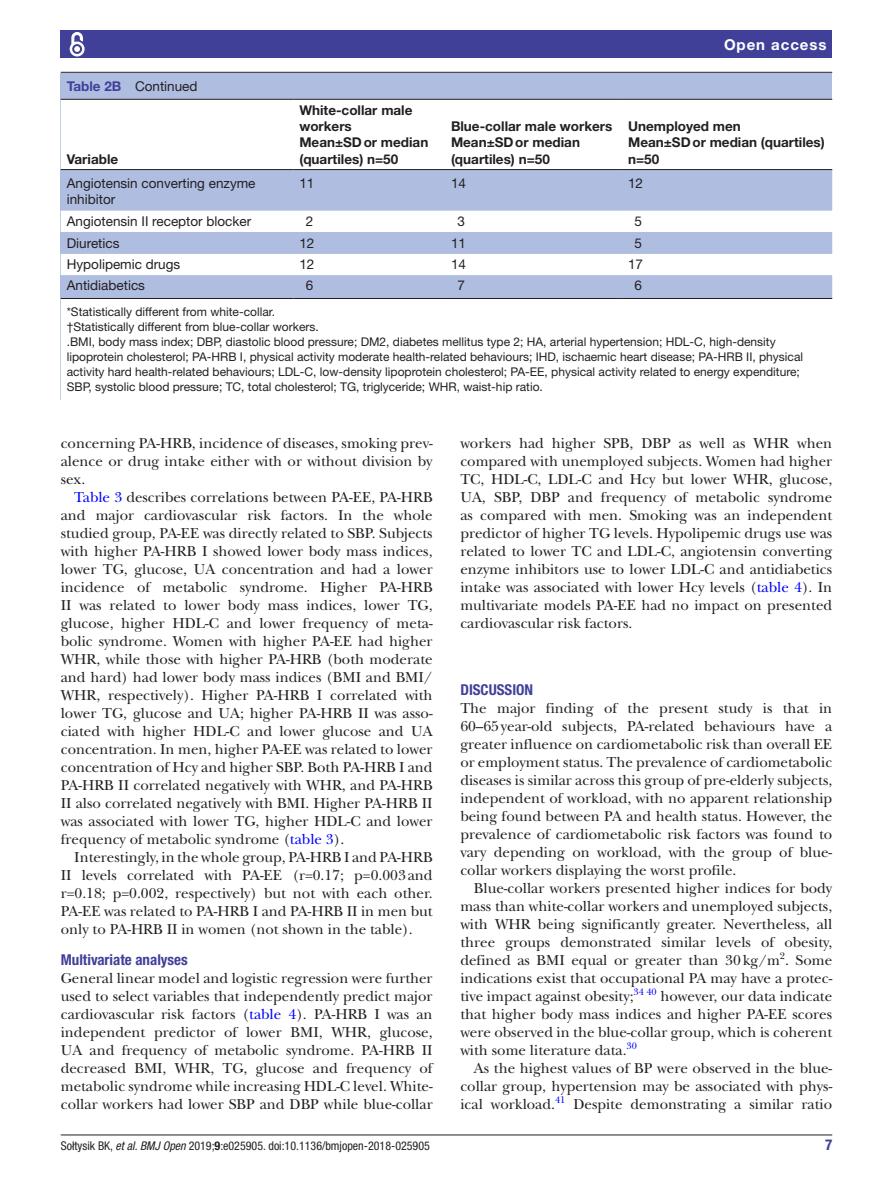
<style>
.page{position:relative;width:893px;height:1191px;background:#fff}
.page>*{position:absolute;margin:0;border:0;box-sizing:border-box;transform-origin:0 0}
.t1{font:15px/18px "New Baskerville";color:#231f20;text-align:justify}
.t2{font:700 condensed 15px "Helvetica Neue LT Std";color:#414099}
.t3{font:700 15px "Helvetica Neue LT Std";letter-spacing:.065em;color:#fff}
.t4{font:700 13.5px/16.2px "Helvetica Neue LT Std";color:#231f20}
.t5{font:13.5px/16.2px "Helvetica Neue LT Std";color:#231f20}
.t6{font:12px/15px "Helvetica Neue LT Std";color:#231f20}
.t7{font:condensed 12px "Helvetica Neue LT Std";color:#231f20}
.t8{font:9.9px "New Baskerville";color:#00f}
.t9{font:9.9px "New Baskerville";color:#231f20}
.s1{font-weight:700;color:#414099}
.s2{color:#00f}
.s3{font-style:italic}
.s4{font-weight:700}
</style>
<div class="page">
<hr style="left:61px;top:1134px;width:771px;height:1px;background:#231f20">
<div style="left:61px;top:31px;width:771px;height:27px;background:#414099"></div>
<svg style="left:69px;top:32px;width:16px;height:25px"></svg>
<div style="left:61px;top:91px;width:771px;height:309px;background:#afbde1"></div>
<div style="left:61px;top:100px;width:771px;height:300px;background:#fff"></div>
<svg style="left:61px;top:170px;width:771px;height:128px"></svg>
<hr style="left:61px;top:99px;width:232px;height:1px;background:#231f20">
<hr style="left:61px;top:169px;width:232px;height:1px;background:#231f20">
<hr style="left:293px;top:99px;width:152px;height:1px;background:#231f20">
<hr style="left:293px;top:169px;width:152px;height:1px;background:#231f20">
<hr style="left:445px;top:99px;width:177px;height:1px;background:#231f20">
<hr style="left:445px;top:169px;width:177px;height:1px;background:#231f20">
<hr style="left:622px;top:99px;width:210px;height:1px;background:#231f20">
<hr style="left:622px;top:169px;width:210px;height:1px;background:#231f20">
<hr style="left:293px;top:298px;width:152px;height:1px;background:#231f20">
<hr style="left:445px;top:298px;width:177px;height:1px;background:#231f20">
<hr style="left:622px;top:298px;width:210px;height:1px;background:#231f20">
<hr style="left:61px;top:298px;width:232px;height:1px;background:#231f20">
<hr style="left:67px;top:315px;width:765px;height:2px;background:#fff">
<hr style="left:67px;top:330px;width:765px;height:2px;background:#fff">
<hr style="left:67px;top:390px;width:765px;height:2px;background:#fff">
<div style="left:61px;top:73px;width:771px;height:18px;background:#afbde1"></div>
<hr style="left:61px;top:72px;width:771px;height:1px;background:#231f20">
<p class="t5" style="left:67px;top:78px;width:132px"><span class="s1">Table 2B</span> Continued</p>
<p class="t4" style="left:67px;top:150px;width:53px">Variable</p>
<p class="t4" style="left:299px;top:102px;width:131px">White-collar male workers<br>Mean±SDor median (quartiles) n=50</p>
<p class="t3" style="left:724px;top:35px;width:104px">Open access</p>
<p class="t4" style="left:451px;top:118px;width:163px">Blue-collar male workers<br>Mean±SDor median (quartiles) n=50</p>
<p class="t4" style="left:628px;top:118px;width:198px">Unemployed men<br>Mean±SDor median (quartiles) n=50</p>
<p class="t5" style="left:67px;top:175px;width:190px">Angiotensin converting enzyme inhibitor</p>
<p class="t5" style="left:299px;top:175px;width:17px">11</p>
<p class="t5" style="left:451px;top:175px;width:17px">14</p>
<p class="t5" style="left:628px;top:175px;width:17px">12</p>
<p class="t5" style="left:67px;top:213px;width:186px">Angiotensin II receptor blocker</p>
<p class="t5" style="left:306px;top:213px;width:9px">2</p>
<p class="t5" style="left:457px;top:213px;width:9px">3</p>
<p class="t5" style="left:635px;top:213px;width:9px">5</p>
<p class="t5" style="left:67px;top:235px;width:54px">Diuretics</p>
<p class="t5" style="left:299px;top:235px;width:17px">12</p>
<p class="t5" style="left:451px;top:235px;width:17px">11</p>
<p class="t5" style="left:635px;top:235px;width:9px">5</p>
<p class="t5" style="left:67px;top:256px;width:115px">Hypolipemic drugs</p>
<p class="t5" style="left:299px;top:256px;width:17px">12</p>
<p class="t5" style="left:451px;top:256px;width:17px">14</p>
<p class="t5" style="left:628px;top:256px;width:17px">17</p>
<p class="t5" style="left:67px;top:276px;width:80px">Antidiabetics</p>
<p class="t5" style="left:306px;top:276px;width:9px">6</p>
<p class="t5" style="left:457px;top:276px;width:9px">7</p>
<p class="t5" style="left:635px;top:276px;width:9px">6</p>
<p class="t6" style="left:67px;top:304px;width:738px">*Statistically different from white-collar.<br>†Statistically different from blue-collar workers.<br>.BMI, body mass index; DBP, diastolic blood pressure; DM2, diabetes mellitus type 2; HA, arterial hypertension; HDL-C, high-density lipoprotein cholesterol; PA-HRB I, physical activity moderate health-related behaviours; IHD, ischaemic heart disease; PA-HRB II, physical activity hard health-related behaviours; LDL-C, low-density lipoprotein cholesterol; PA-EE, physical activity related to energy expenditure; SBP, systolic blood pressure; TC, total cholesterol; TG, triglyceride; WHR, waist-hip ratio.</p>
<p class="t1" style="left:61px;top:434px;width:373px">concerning PA-HRB, incidence of diseases, smoking prev&shy;alence or drug intake either with or without division by sex.</p>
<p class="t1" style="left:61px;top:488px;width:373px;text-indent:13px"><span class="s2">Table 3</span> describes correlations between PA-EE, PA-HRB and major cardiovascular risk factors. In the whole studied group, PA-EE was directly related to SBP. Subjects with higher PA-HRB I showed lower body mass indices, lower TG, glucose, UA concentration and had a lower incidence of metabolic syndrome. Higher PA-HRB II was related to lower body mass indices, lower TG, glucose, higher HDL-C and lower frequency of meta&shy;bolic syndrome. Women with higher PA-EE had higher WHR, while those with higher PA-HRB (both moderate and hard) had lower body mass indices (BMI and BMI/ WHR, respectively). Higher PA-HRB I correlated with lower TG, glucose and UA; higher PA-HRB II was asso&shy;ciated with higher HDL-C and lower glucose and UA concentration. In men, higher PA-EE was related to lower concentration of Hcy and higher SBP. Both PA-HRB I and PA-HRB II correlated negatively with WHR, and PA-HRB II also correlated negatively with BMI. Higher PA-HRB II was associated with lower TG, higher HDL-C and lower frequency of metabolic syndrome (<span class="s2">table 3</span>).</p>
<p class="t1" style="left:61px;top:848px;width:373px;text-indent:14px">Interestingly, in the whole group, PA-HRB I and PA-HRB II levels correlated with PA-EE (r=0.17; p=0.003and r=0.18; p=0.002, respectively) but not with each other.<br>PA-EE was related to PA-HRB I and PA-HRB II in men but only to PA-HRB II in women (not shown in the table).</p>
<p class="t2" style="left:61px;top:951px;width:129px">Multivariate analyses</p>
<p class="t1" style="left:61px;top:969px;width:373px">General linear model and logistic regression were further used to select variables that independently predict major cardiovascular risk factors (<span class="s2">table 4</span>). PA-HRB I was an independent predictor of lower BMI, WHR, glucose, UA and frequency of metabolic syndrome. PA-HRB II decreased BMI, WHR, TG, glucose and frequency of metabolic syndrome while increasing HDL-C level. White&shy;collar workers had lower SBP and DBP while blue-collar</p>
<p class="t1" style="left:460px;top:434px;width:373px">workers had higher SPB, DBP as well as WHR when compared with unemployed subjects. Women had higher TC, HDL-C, LDL-C and Hcy but lower WHR, glucose, UA, SBP, DBP and frequency of metabolic syndrome as compared with men. Smoking was an independent predictor of higher TG levels. Hypolipemic drugs use was related to lower TC and LDL-C, angiotensin converting enzyme inhibitors use to lower LDL-C and antidiabetics intake was associated with lower Hcy levels (<span class="s2">table 4</span>). In multivariate models PA-EE had no impact on presented cardiovascular risk factors.</p>
<p class="t2" style="left:460px;top:681px;width:8px">Disc</p>
<p class="t2" style="left:489px;top:681px;width:16px">ussio</p>
<p class="t2" style="left:525px;top:681px;width:10px">n</p>
<p class="t1" style="left:460px;top:699px;width:373px">The major finding of the present study is that in 60–65year-old subjects, PA-related behaviours have a greater influence on cardiometabolic risk than overall EE or employment status. The prevalence of cardiometabolic diseases is similar across this group of pre-elderly subjects, independent of workload, with no apparent relationship being found between PA and health status. However, the prevalence of cardiometabolic risk factors was found to vary depending on workload, with the group of blue&shy;collar workers displaying the worst profile.</p>
<p class="t1" style="left:460px;top:879px;width:373px;text-indent:14px">Blue-collar workers presented higher indices for body mass than white-collar workers and unemployed subjects, with WHR being significantly greater. Nevertheless, all three groups demonstrated similar levels of obesity, defined as BMI equal or greater than 30kg/m . Some</p>
<p class="t9" style="left:780px;top:949px;width:7px">2</p>
<p class="t1" style="left:460px;top:969px;width:373px">indications exist that occupational PA may have a protec&shy;tive impact against obesity;</p>
<p class="t8" style="left:634px;top:985px;width:25px">34 40</p>
<p class="t1" style="left:460px;top:987px;width:373px;text-indent:200px">however, our data indicate that higher body mass indices and higher PA-EE scores were observed in the blue-collar group, which is coherent with some literature data.</p>
<p class="t8" style="left:627px;top:1039px;width:12px">30</p>
<p class="t1" style="left:460px;top:1059px;width:373px;text-indent:14px">As the highest values of BP were observed in the blue&shy;collar group, hypertension may be associated with phys&shy;ical workload.</p>
<p class="t8" style="left:555px;top:1093px;width:12px">41</p>
<p class="t1" style="left:573px;top:1095px;width:260px">Despite demonstrating a similar ratio</p>
<p class="t7" style="left:61px;top:1138px;width:371px">Sołtysik BK, <span class="s3">et al</span>. <span class="s3">BMJ Open</span> 2019;<span class="s4">9</span>:e025905. doi:10.1136/bmjopen-2018-025905</p>
<p class="t2" style="left:825px;top:1135px;width:9px">7</p>
</div>
